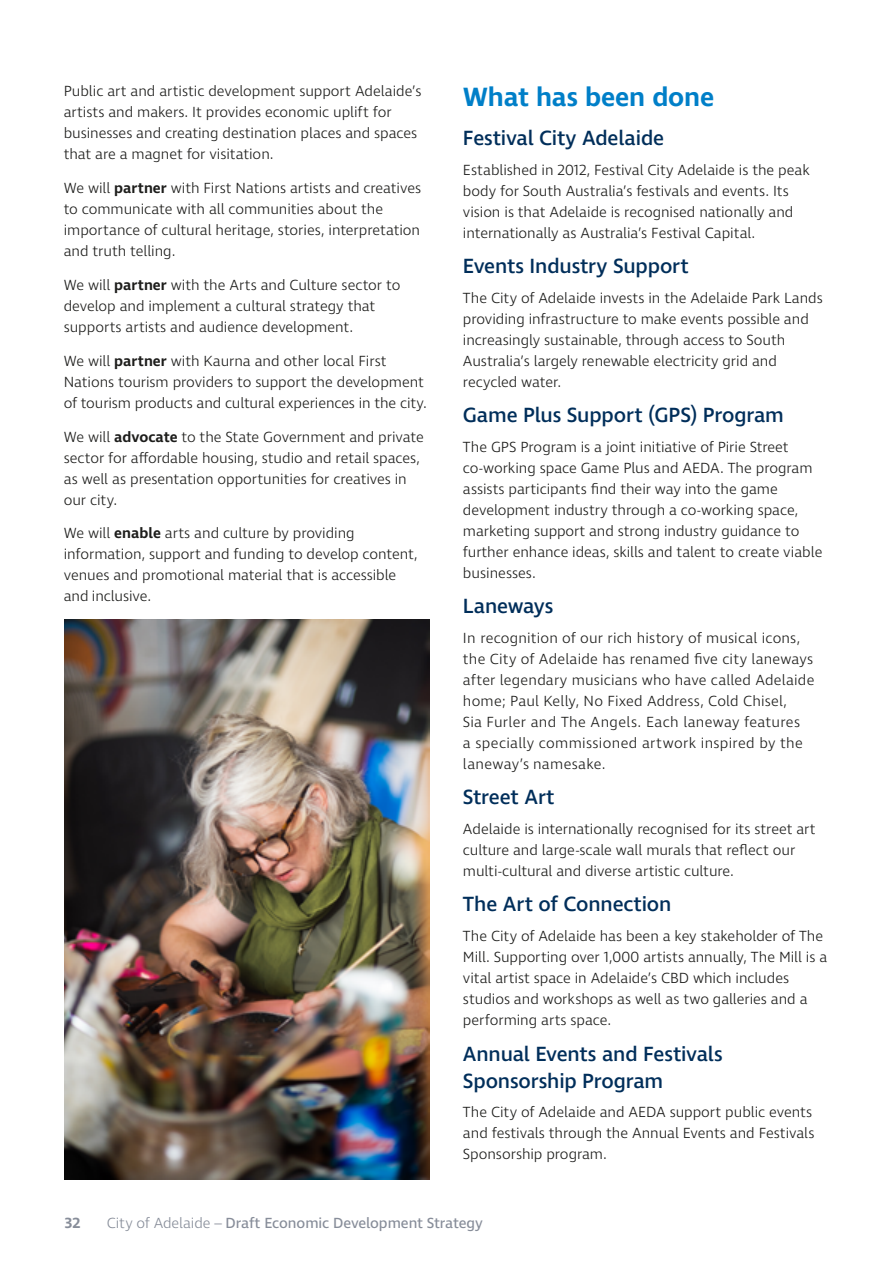
<style>
.page{position:relative;width:893px;height:1263px;background:#fff}
.page>*{position:absolute;margin:0;border:0;box-sizing:border-box;transform-origin:0 0}
._01_Body_Copy{font:600 27px "Ingra";letter-spacing:-.01em;color:#007fc8}
._01_Body_Copy-2{font:500 21px/27px "Ingra";letter-spacing:-.01em;color:#002e5a}
._01_Body_Copy-3{font:300 15px/21px "Ingra";letter-spacing:-.005em;color:#1d1d1b}
._01_Body_Copy-4{font:300 15px/21px "Ingra";letter-spacing:.015em;color:#1d1d1b}
.t1{font:15px "Ingra";letter-spacing:-.005em;color:#878d99}
.t2{font:600 15px "Ingra";color:#878d99}
.s1{font-weight:600}
.s2{font-weight:300}
</style>
<div class="page">
<img style="left:64px;top:620px;width:365px;height:559px">
<p class="_01_Body_Copy-3" style="left:64px;top:82px;width:359px">Public art and artistic development support Adelaide’s artists and makers. It provides economic uplift for businesses and creating destination places and spaces that are a magnet for visitation.</p>
<p class="_01_Body_Copy-3" style="left:64px;top:178px;width:359px">We will <span class="s1">partner</span> with First Nations artists and creatives to communicate with all communities about the importance of cultural heritage, stories, interpretation and truth telling.</p>
<p class="_01_Body_Copy-3" style="left:64px;top:275px;width:338px">We will <span class="s1">partner</span> with the Arts and Culture sector to develop and implement a cultural strategy that supports artists and audience development.</p>
<p class="_01_Body_Copy-3" style="left:64px;top:351px;width:365px">We will <span class="s1">partner</span> with Kaurna and other local First<br>Nations tourism providers to support the development of tourism products and cultural experiences in the city.</p>
<p class="_01_Body_Copy-3" style="left:64px;top:427px;width:362px">We will <span class="s1">advocate</span> to the State Government and private sector for affordable housing, studio and retail spaces, as well as presentation opportunities for creatives in our city.</p>
<p class="_01_Body_Copy-3" style="left:64px;top:523px;width:355px">We will <span class="s1">enable</span> arts and culture by providing information, support and funding to develop content, venues and promotional material that is accessible and inclusive.</p>
<p class="_01_Body_Copy" style="left:463px;top:80px;width:253px">What has been done</p>
<p class="_01_Body_Copy-2" style="left:463px;top:126px;width:203px">Festival City Adelaide</p>
<p class="_01_Body_Copy-3" style="left:463px;top:160px;width:348px">Established in 2012, Festival City Adelaide is the peak body for South Australia’s festivals and events. Its vision is that Adelaide is recognised nationally and internationally as Australia’s Festival Capital.</p>
<p class="_01_Body_Copy-2" style="left:463px;top:254px;width:227px">Events Industry Support</p>
<p class="_01_Body_Copy-3" style="left:463px;top:288px;width:361px">The City of Adelaide invests in the Adelaide Park Lands providing infrastructure to make events possible and increasingly sustainable, through access to South Australia’s largely renewable electricity grid and recycled water.</p>
<p class="_01_Body_Copy-2" style="left:463px;top:403px;width:322px">Game Plus Support (GPS) Program</p>
<p class="_01_Body_Copy-3" style="left:463px;top:437px;width:361px">The GPS Program is a joint initiative of Pirie Street co-working space Game Plus and AEDA. The program assists participants find their way into the game development industry through a co-working space, marketing support and strong industry guidance to further enhance ideas, skills and talent to create viable businesses.</p>
<p class="_01_Body_Copy-2" style="left:463px;top:594px;width:92px">Laneways</p>
<p class="_01_Body_Copy-4" style="left:463px;top:628px;width:353px">In recognition of our rich history of musical icons, the City of Adelaide has renamed five city laneways after legendary musicians who have called Adelaide home; Paul Kelly, No Fixed Address, Cold Chisel,<br>Sia Furler and The Angels. Each laneway features<br>a specially commissioned artwork inspired by the laneway’s namesake.</p>
<p class="_01_Body_Copy-2" style="left:463px;top:785px;width:93px">Street Art</p>
<p class="_01_Body_Copy-3" style="left:463px;top:819px;width:354px">Adelaide is internationally recognised for its street art culture and large-scale wall murals that reflect our multi-cultural and diverse artistic culture.</p>
<p class="_01_Body_Copy-2" style="left:463px;top:892px;width:210px">The Art of Connection</p>
<p class="_01_Body_Copy-3" style="left:463px;top:926px;width:366px">The City of Adelaide has been a key stakeholder of The Mill. Supporting over 1,000 artists annually, The Mill is a vital artist space in Adelaide’s CBD which includes studios and workshops as well as two galleries and a performing arts space.</p>
<p class="_01_Body_Copy-2" style="left:463px;top:1041px;width:261px">Annual Events and Festivals<br>Sponsorship Program</p>
<p class="_01_Body_Copy-3" style="left:463px;top:1102px;width:353px">The City of Adelaide and AEDA support public events and festivals through the Annual Events and Festivals<br>Sponsorship program.</p>
<p class="t2" style="left:65px;top:1214px;width:17px">32</p>
<p class="t1" style="left:107px;top:1214px;width:377px"><span class="s2">City of Adelaide –</span> Draft Economic Development Strategy</p>
</div>
